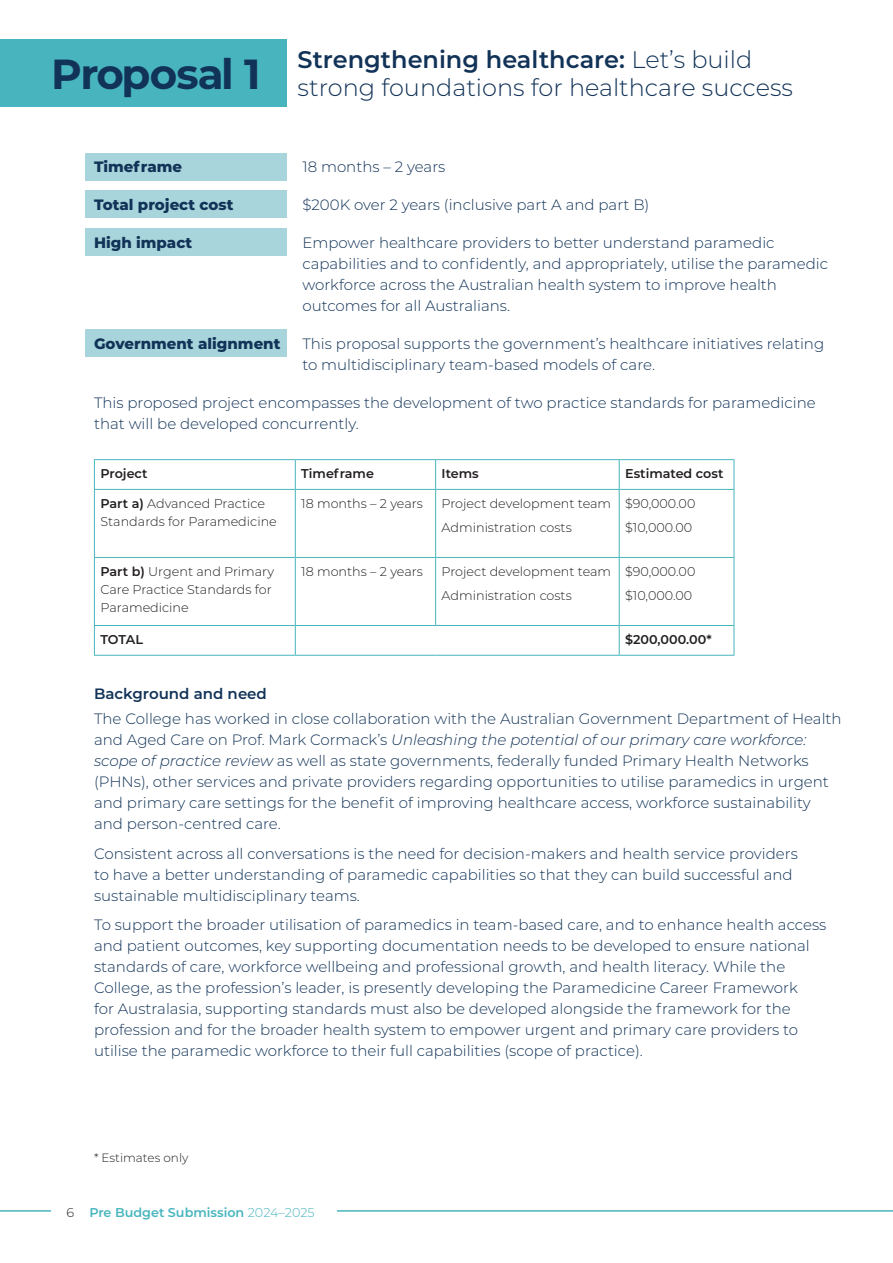
<style>
.page{position:relative;width:893px;height:1263px;background:#fff}
.page>*{position:absolute;margin:0;border:0;box-sizing:border-box;transform-origin:0 0}
.Title_01_Left{font:700 42px "Montserrat";letter-spacing:-.03em;color:#123358}
.Title_02_Left{font:300 24px "Montserrat";color:#123358}
.Title_02_Left-2{font:600 24px "Montserrat";color:#123358}
.Intro_Text_Left{font:300 15px/21px "Montserrat";color:#123358}
.Intro_Text_Left-2{font:800 15px "Montserrat";color:#123358}
.Intro_Text_Left-3{font:600 15px "Montserrat";color:#123358}
.t1{font:300 12.75px/18px "Montserrat";color:#231f20}
.t2{font:600 12.75px "Montserrat";color:#231f20}
.t3{font:600 12.75px "Montserrat";color:#48b5be}
.t4{font:300 12px "Montserrat";color:#231f20}
.s1{font-weight:300}
.s2{font-weight:600}
.s3{font-style:italic}
.s4{font-weight:300;color:#231f20}
</style>
<div class="page">
<div style="left:0;top:39px;width:287px;height:68px;background:#48b5be"></div>
<div style="left:85px;top:153px;width:202px;height:28px;background:#a8d5db"></div>
<div style="left:85px;top:190px;width:202px;height:28px;background:#a8d5db"></div>
<div style="left:85px;top:228px;width:202px;height:28px;background:#a8d5db"></div>
<div style="left:85px;top:329px;width:202px;height:27px;background:#a8d5db"></div>
<hr style="left:0;top:1210px;width:51px;height:1px;background:#48b5be">
<hr style="left:337px;top:1210px;width:556px;height:1px;background:#48b5be">
<hr style="left:94px;top:459px;width:201px;height:1px;background:#48b5be">
<svg style="left:94px;top:460px;width:1px;height:29px"></svg>
<hr style="left:295px;top:459px;width:141px;height:1px;background:#48b5be">
<svg style="left:295px;top:460px;width:1px;height:29px"></svg>
<hr style="left:436px;top:459px;width:183px;height:1px;background:#48b5be">
<svg style="left:435px;top:460px;width:1px;height:29px"></svg>
<hr style="left:619px;top:459px;width:115px;height:1px;background:#48b5be">
<svg style="left:619px;top:460px;width:1px;height:29px"></svg>
<svg style="left:734px;top:460px;width:1px;height:29px"></svg>
<hr style="left:94px;top:489px;width:201px;height:1px;background:#48b5be">
<hr style="left:94px;top:490px;width:1px;height:67px;background:#48b5be">
<hr style="left:295px;top:489px;width:141px;height:1px;background:#48b5be">
<hr style="left:295px;top:490px;width:1px;height:67px;background:#48b5be">
<hr style="left:436px;top:489px;width:183px;height:1px;background:#48b5be">
<hr style="left:435px;top:490px;width:1px;height:67px;background:#48b5be">
<hr style="left:619px;top:489px;width:115px;height:1px;background:#48b5be">
<hr style="left:619px;top:490px;width:1px;height:67px;background:#48b5be">
<hr style="left:734px;top:490px;width:1px;height:67px;background:#48b5be">
<hr style="left:94px;top:557px;width:201px;height:1px;background:#48b5be">
<hr style="left:94px;top:558px;width:1px;height:67px;background:#48b5be">
<hr style="left:295px;top:557px;width:141px;height:1px;background:#48b5be">
<hr style="left:295px;top:558px;width:1px;height:67px;background:#48b5be">
<hr style="left:436px;top:557px;width:183px;height:1px;background:#48b5be">
<hr style="left:435px;top:558px;width:1px;height:67px;background:#48b5be">
<hr style="left:619px;top:557px;width:115px;height:1px;background:#48b5be">
<hr style="left:619px;top:558px;width:1px;height:67px;background:#48b5be">
<hr style="left:734px;top:558px;width:1px;height:67px;background:#48b5be">
<hr style="left:94px;top:625px;width:201px;height:1px;background:#48b5be">
<svg style="left:94px;top:626px;width:1px;height:29px"></svg>
<hr style="left:295px;top:625px;width:141px;height:1px;background:#48b5be">
<svg style="left:295px;top:626px;width:1px;height:29px"></svg>
<hr style="left:436px;top:625px;width:183px;height:1px;background:#48b5be">
<hr style="left:619px;top:625px;width:115px;height:1px;background:#48b5be">
<svg style="left:619px;top:626px;width:1px;height:29px"></svg>
<svg style="left:734px;top:626px;width:1px;height:29px"></svg>
<hr style="left:94px;top:655px;width:201px;height:1px;background:#48b5be">
<hr style="left:295px;top:655px;width:141px;height:1px;background:#48b5be">
<hr style="left:436px;top:655px;width:183px;height:1px;background:#48b5be">
<hr style="left:619px;top:655px;width:115px;height:1px;background:#48b5be">
<p class="Title_01_Left" style="left:51px;top:44px;width:211px">Proposal 1</p>
<p class="Title_02_Left-2" style="left:298px;top:42px;width:456px">Strengthening healthcare: <span class="s1">Let’s build</span></p>
<p class="Title_02_Left" style="left:298px;top:72px;width:497px">strong foundations for healthcare success</p>
<p class="Intro_Text_Left-2" style="left:94px;top:156px;width:90px">Timeframe</p>
<p class="Intro_Text_Left" style="left:302px;top:156px;width:144px">18 months – 2 years</p>
<p class="Intro_Text_Left-2" style="left:94px;top:194px;width:141px">Total project cost</p>
<p class="Intro_Text_Left" style="left:302px;top:194px;width:349px">$200K over 2 years (inclusive part A and part B)</p>
<p class="Intro_Text_Left-2" style="left:94px;top:232px;width:100px">High impact</p>
<p class="Intro_Text_Left" style="left:302px;top:232px;width:527px">Empower healthcare providers to better understand paramedic capabilities and to confidently, and appropriately, utilise the paramedic workforce across the Australian health system to improve health outcomes for all Australians.</p>
<p class="Intro_Text_Left-2" style="left:94px;top:333px;width:188px">Government alignment</p>
<p class="Intro_Text_Left" style="left:302px;top:333px;width:523px">This proposal supports the government’s healthcare initiatives relating to multidisciplinary team-based models of care.</p>
<p class="Intro_Text_Left" style="left:94px;top:392px;width:723px">This proposed project encompasses the development of two practice standards for paramedicine that will be developed concurrently.</p>
<p class="t2" style="left:100px;top:464px;width:49px">Project</p>
<p class="t2" style="left:301px;top:464px;width:74px">Timeframe</p>
<p class="t2" style="left:442px;top:464px;width:39px">Items</p>
<p class="t2" style="left:625px;top:464px;width:100px">Estimated cost</p>
<p class="t1" style="left:100px;top:494px;width:178px"><span class="s2">Part a)</span> Advanced Practice<br>Standards for Paramedicine</p>
<p class="t1" style="left:301px;top:494px;width:123px">18 months – 2 years</p>
<p class="t1" style="left:442px;top:494px;width:171px">Project development team</p>
<p class="t1" style="left:442px;top:518px;width:132px">Administration costs</p>
<p class="t1" style="left:625px;top:494px;width:72px">$90,000.00</p>
<p class="t1" style="left:625px;top:518px;width:69px">$10,000.00</p>
<p class="t1" style="left:100px;top:562px;width:175px"><span class="s2">Part b)</span> Urgent and Primary<br>Care Practice Standards for<br>Paramedicine</p>
<p class="t1" style="left:301px;top:562px;width:123px">18 months – 2 years</p>
<p class="t1" style="left:442px;top:562px;width:171px">Project development team</p>
<p class="t1" style="left:442px;top:586px;width:132px">Administration costs</p>
<p class="t1" style="left:625px;top:562px;width:72px">$90,000.00</p>
<p class="t1" style="left:625px;top:586px;width:69px">$10,000.00</p>
<p class="t2" style="left:100px;top:630px;width:44px">TOTAL</p>
<p class="t2" style="left:625px;top:630px;width:88px">$200,000.00*</p>
<p class="Intro_Text_Left-3" style="left:94px;top:683px;width:174px">Background and need</p>
<p class="Intro_Text_Left" style="left:94px;top:708px;width:749px">The College has worked in close collaboration with the Australian Government Department of Health and Aged Care on Prof. Mark Cormack’s <span class="s3">Unleashing the potential of our primary care workforce: scope of practice review</span> as well as state governments, federally funded Primary Health Networks (PHNs), other services and private providers regarding opportunities to utilise paramedics in urgent and primary care settings for the benefit of improving healthcare access, workforce sustainability and person-centred care.</p>
<p class="Intro_Text_Left" style="left:94px;top:843px;width:705px">Consistent across all conversations is the need for decision-makers and health service providers to have a better understanding of paramedic capabilities so that they can build successful and sustainable multidisciplinary teams.</p>
<p class="Intro_Text_Left" style="left:94px;top:914px;width:734px">To support the broader utilisation of paramedics in team-based care, and to enhance health access and patient outcomes, key supporting documentation needs to be developed to ensure national standards of care, workforce wellbeing and professional growth, and health literacy. While the College, as the profession’s leader, is presently developing the Paramedicine Career Framework<br>for Australasia, supporting standards must also be developed alongside the framework for the profession and for the broader health system to empower urgent and primary care providers to utilise the paramedic workforce to their full capabilities (scope of practice).</p>
<p class="t4" style="left:94px;top:1150px;width:96px">* Estimates only</p>
<p class="t3" style="left:66px;top:1203px;width:250px"><span class="s4">6</span> Pre Budget Submission <span class="s1">2024–2025</span></p>
</div>
